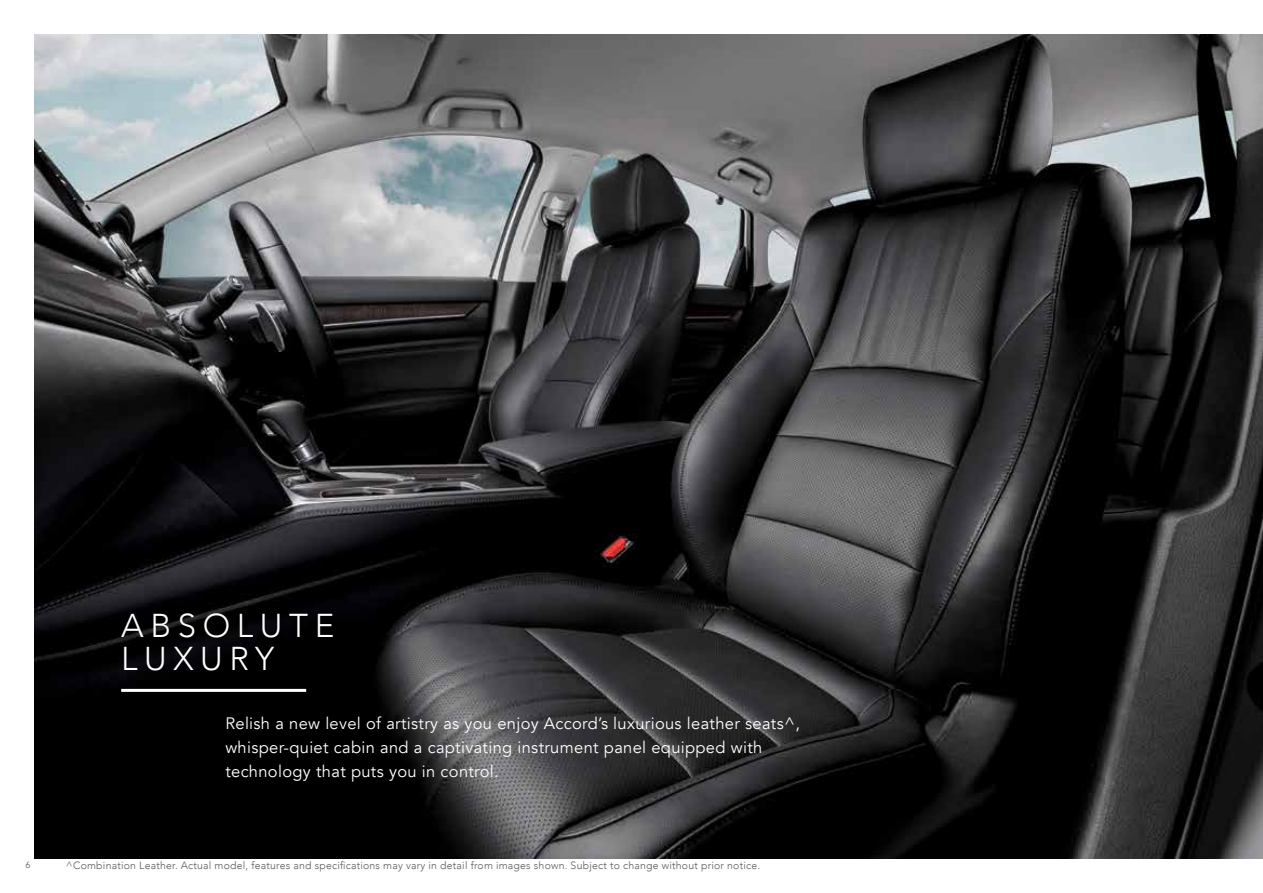
<style>
.page{position:relative;width:1263px;height:893px;background:#fff}
.page>*{position:absolute;margin:0;border:0;box-sizing:border-box;transform-origin:0 0}
.t1{font:300 33px/33px "Avenir";letter-spacing:.2em;color:#fff}
.t2{font:16.5px/24px "Avenir";letter-spacing:.02em;color:#fff}
.t3{font:300 10.5px "Avenir";letter-spacing:.02em;color:#58595b}
.t4{font:9px "Avenir";color:#58595b}
</style>
<div class="page">
<img style="left:34px;top:34px;width:1229px;height:825px">
<hr style="left:121px;top:689px;width:185px;height:3px;background:#fff">
<h1 class="t1" style="left:121px;top:609px;width:215px">ABSOLUTE<br>LUXURY</h1>
<p class="t2" style="left:225px;top:711px;width:576px">Relish a new level of artistry as you enjoy Accord’s luxurious leather seats^, whisper-quiet cabin and a captivating instrument panel equipped with technology that puts you in control.</p>
<p class="t4" style="left:26px;top:859px;width:7px">6</p>
<p class="t3" style="left:66px;top:860px;width:696px">^Combination Leather. Actual model, features and specifications may vary in detail from images shown. Subject to change without prior notice.</p>
</div>
